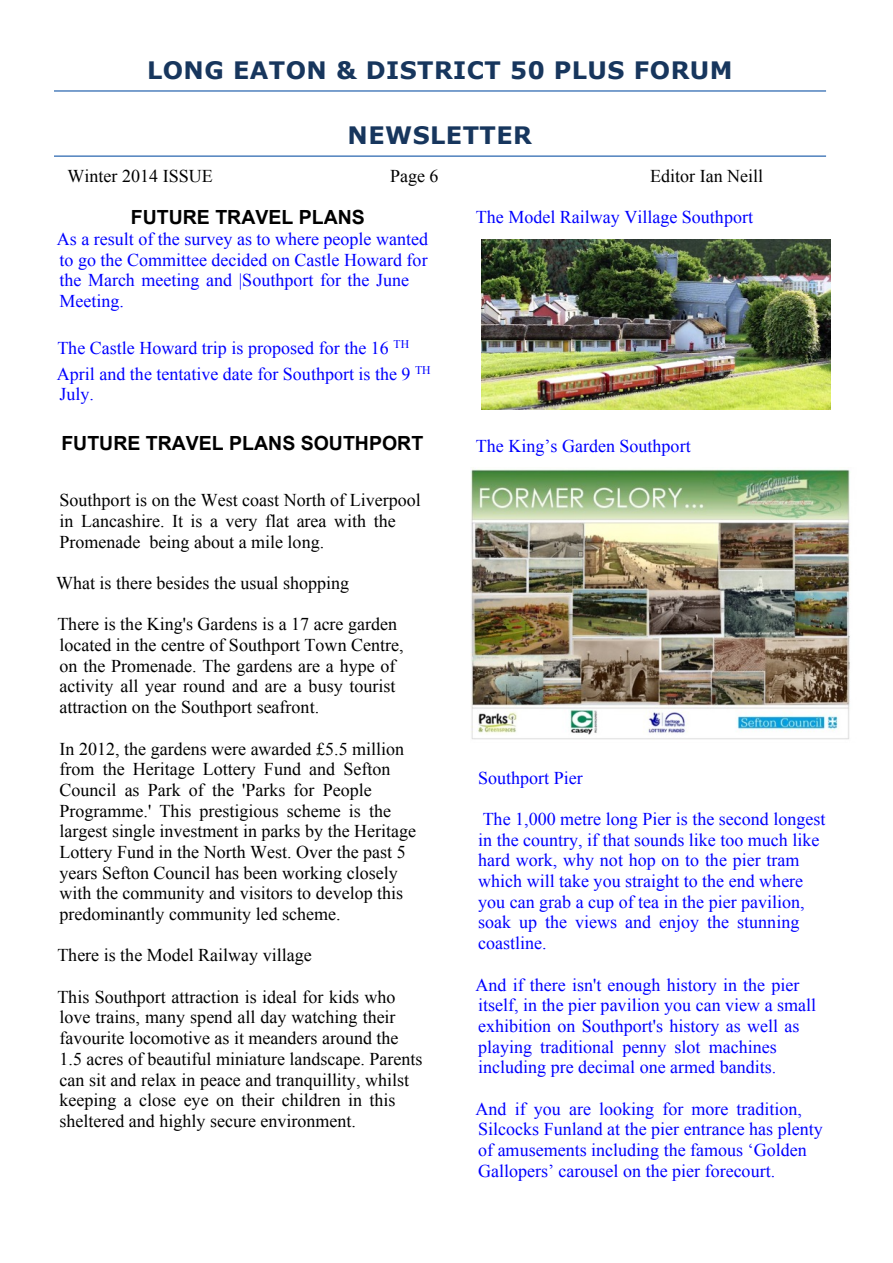
<style>
.page{position:relative;width:893px;height:1263px;background:#fff}
.page>*{position:absolute;margin:0;border:0;box-sizing:border-box;transform-origin:0 0}
.t1{font:700 24px "Verdana";letter-spacing:.02em;color:#17365d}
.t2{font:700 19.5px "Arial";color:#000}
.t3{font:18px/20.7px "Times New Roman";color:#000}
.t4{font:18px/20.7px "Times New Roman";color:#00f}
</style>
<div class="page">
<hr style="left:54px;top:90px;width:772px;height:2px;background:#4f81bd">
<hr style="left:54px;top:155px;width:772px;height:2px;background:#4f81bd">
<img style="left:481px;top:239px;width:349px;height:171px">
<img style="left:470px;top:469px;width:380px;height:271px">
<h1 class="t1" style="left:147px;top:61px;width:587px">LONG EATON &amp; DISTRICT 50 PLUS FORUM</h1>
<h1 class="t1" style="left:348px;top:126px;width:186px">NEWSLETTER</h1>
<p class="t3" style="left:68px;top:168px;width:147px">Winter 2014 ISSUE</p>
<p class="t3" style="left:390px;top:168px;width:50px">Page 6</p>
<p class="t3" style="left:650px;top:168px;width:115px">Editor Ian Neill</p>
<p class="t2" style="left:131px;top:210px;width:236px">FUTURE TRAVEL PLANS</p>
<p class="t4" style="left:57px;top:230px;width:373px">As a result of the survey as to where people wanted to go the Committee decided on Castle Howard for the March meeting and |Southport for the June Meeting.</p>
<p class="t4" style="left:57px;top:336px;width:375px;line-height:26px">The Castle Howard trip is proposed for the 16 <sup>TH<br></sup>April and the tentative date for Southport is the 9 <sup>TH</sup></p>
<p class="t4" style="left:60px;top:386px;width:36px">July.</p>
<p class="t2" style="left:61px;top:435px;width:363px">FUTURE TRAVEL PLANS SOUTHPORT</p>
<p class="t4" style="left:476px;top:208px;width:279px">The Model Railway Village Southport</p>
<p class="t4" style="left:476px;top:437px;width:216px">The King’s Garden Southport</p>
<p class="t3" style="left:60px;top:492px;width:363px">Southport is on the West coast North of Liverpool in Lancashire. It is a very flat area with the<br>Promenade being about a mile long.</p>
<p class="t3" style="left:56px;top:574px;width:295px">What is there besides the usual shopping</p>
<p class="t3" style="left:57px;top:616px;width:348px">There is the King's Gardens is a 17 acre garden located in the centre of Southport Town Centre, on the Promenade. The gardens are a hype of activity all year round and are a busy tourist attraction on the Southport seafront.</p>
<p class="t3" style="left:60px;top:740px;width:358px">In 2012, the gardens were awarded £5.5 million from the Heritage Lottery Fund and Sefton Council as Park of the 'Parks for People Programme.' This prestigious scheme is the largest single investment in parks by the Heritage Lottery Fund in the North West. Over the past 5 years Sefton Council has been working closely with the community and visitors to develop this predominantly community led scheme.</p>
<p class="t3" style="left:57px;top:947px;width:256px">There is the Model Railway village</p>
<p class="t3" style="left:57px;top:988px;width:367px">This Southport attraction is ideal for kids who love trains, many spend all day watching their favourite locomotive as it meanders around the 1.5 acres of beautiful miniature landscape. Parents can sit and relax in peace and tranquillity, whilst keeping a close eye on their children in this sheltered and highly secure environment.</p>
<p class="t4" style="left:478px;top:769px;width:106px">Southport Pier</p>
<p class="t4" style="left:478px;top:810px;width:349px">The 1,000 metre long Pier is the second longest in the country, if that sounds like too much like hard work, why not hop on to the pier tram which will take you straight to the end where you can grab a cup of tea in the pier pavilion, soak up the views and enjoy the stunning coastline.</p>
<p class="t4" style="left:476px;top:976px;width:342px">And if there isn't enough history in the pier itself, in the pier pavilion you can view a small exhibition on Southport's history as well as playing traditional penny slot machines including pre decimal one armed bandits.</p>
<p class="t4" style="left:476px;top:1100px;width:349px">And if you are looking for more tradition, Silcocks Funland at the pier entrance has plenty of amusements including the famous ‘Golden Gallopers’ carousel on the pier forecourt.</p>
</div>
